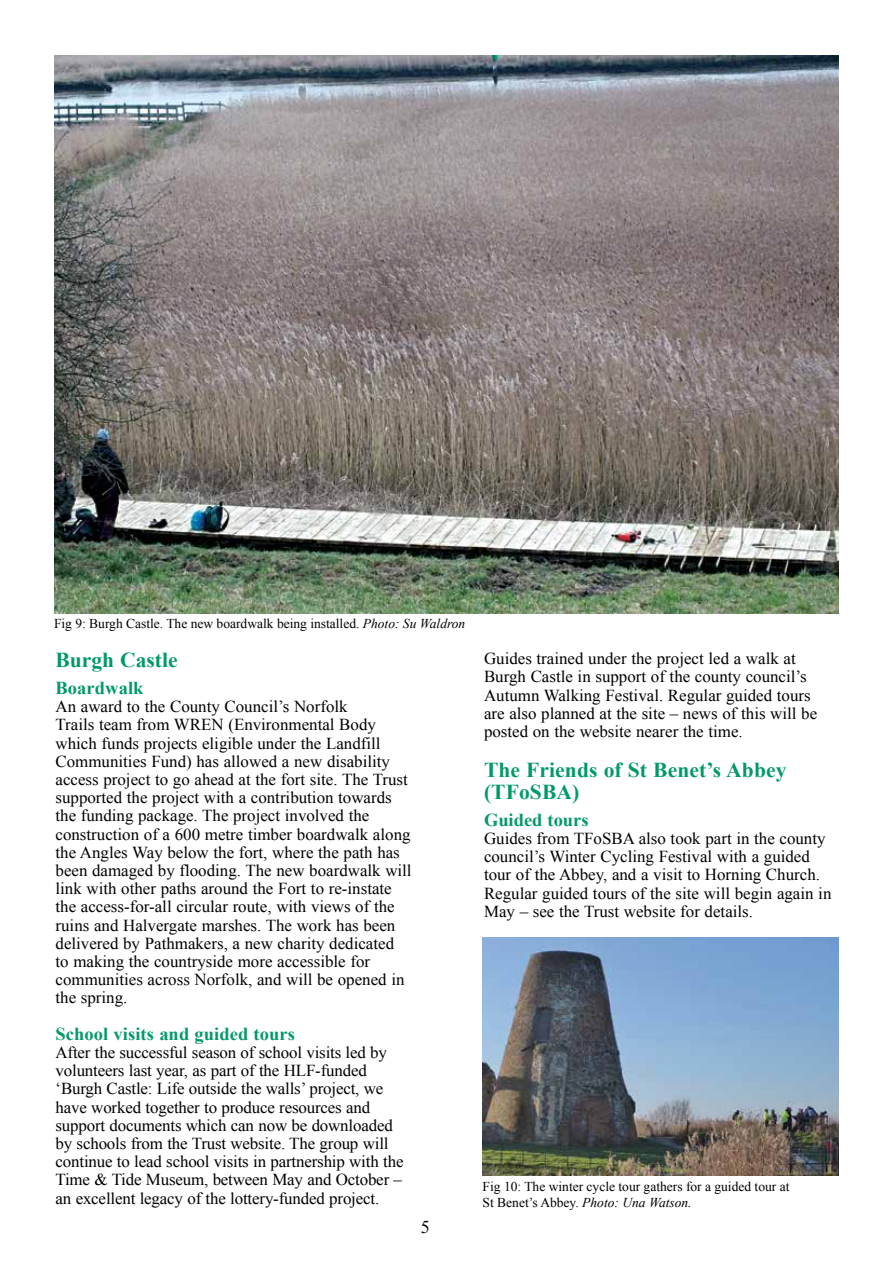
<style>
.page{position:relative;width:893px;height:1263px;background:#fff}
.page>*{position:absolute;margin:0;border:0;box-sizing:border-box;transform-origin:0 0}
.t1{font:700 21.3px/21.3px "Times New Roman";letter-spacing:.005em;color:#009a67}
.t2{font:700 18.15px "Times New Roman";letter-spacing:.005em;color:#009a67}
.t3{font:18px "Times New Roman";color:#000}
.t4{font:16.65px/18.1px "Times New Roman";color:#000}
.t5{font:13.5px/16.2px "Times New Roman";color:#000}
.s1{font-style:italic}
</style>
<div class="page">
<img style="left:54px;top:55px;width:785px;height:558px">
<img style="left:483px;top:937px;width:356px;height:238px">
<p class="t5" style="left:54px;top:615px;width:413px">Fig 9: Burgh Castle. The new boardwalk being installed. <span class="s1">Photo: Su Waldron</span></p>
<p class="t1" style="left:56px;top:648px;width:124px">Burgh Castle</p>
<p class="t2" style="left:56px;top:675px;width:89px">Boardwalk</p>
<p class="t4" style="left:56px;top:697px;width:358px">An award to the County Council’s Norfolk<br>Trails team from WREN (Environmental Body which funds projects eligible under the Landfill Communities Fund) has allowed a new disability access project to go ahead at the fort site. The Trust supported the project with a contribution towards the funding package. The project involved the construction of a 600 metre timber boardwalk along the Angles Way below the fort, where the path has been damaged by flooding. The new boardwalk will link with other paths around the Fort to re-instate the access-for-all circular route, with views of the ruins and Halvergate marshes. The work has been delivered by Pathmakers, a new charity dedicated<br>to making the countryside more accessible for communities across Norfolk, and will be opened in the spring.</p>
<p class="t2" style="left:56px;top:1021px;width:241px">School visits and guided tours</p>
<p class="t4" style="left:56px;top:1043px;width:349px">After the successful season of school visits led by volunteers last year, as part of the HLF-funded ‘Burgh Castle: Life outside the walls’ project, we have worked together to produce resources and support documents which can now be downloaded by schools from the Trust website. The group will continue to lead school visits in partnership with the Time &amp; Tide Museum, between May and October – an excellent legacy of the lottery-funded project.</p>
<p class="t3" style="left:421px;top:1215px;width:10px">5</p>
<p class="t4" style="left:484px;top:649px;width:335px">Guides trained under the project led a walk at Burgh Castle in support of the county council’s Autumn Walking Festival. Regular guided tours are also planned at the site – news of this will be posted on the website nearer the time.</p>
<p class="t1" style="left:484px;top:759px;width:304px">The Friends of St Benet’s Abbey (TFoSBA)</p>
<p class="t2" style="left:484px;top:807px;width:106px">Guided tours</p>
<p class="t4" style="left:484px;top:829px;width:349px">Guides from TFoSBA also took part in the county council’s Winter Cycling Festival with a guided tour of the Abbey, and a visit to Horning Church.<br>Regular guided tours of the site will begin again in May – see the Trust website for details.</p>
<p class="t5" style="left:483px;top:1178px;width:308px">Fig 10: The winter cycle tour gathers for a guided tour at<br>St Benet’s Abbey. <span class="s1">Photo: Una Watson.</span></p>
</div>
